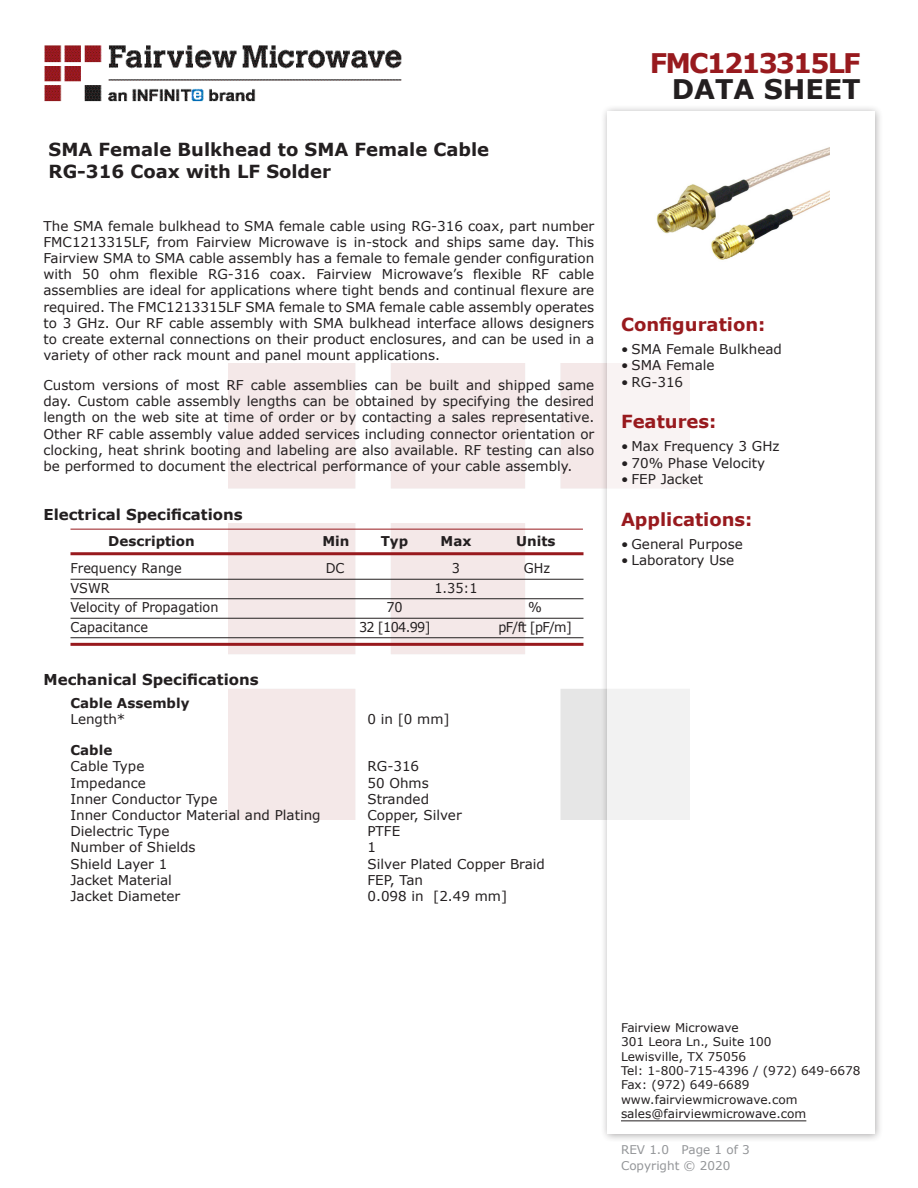
<style>
.page{position:relative;width:918px;height:1188px;background:#fff}
.page>*{position:absolute;margin:0;border:0;box-sizing:border-box;transform-origin:0 0}
.FM{font:700 27px "Verdana";letter-spacing:-.07em;color:#981a1e}
.t1{font:700 27px "Verdana";color:#231f20}
.Web_Description_Para{font:700 18px/21.6px "Verdana";color:#231f20}
.Head1{font:700 18px "Verdana";color:#981a1e}
.Applications_Header{font:700 18px "Verdana";color:#981a1e}
.Head1-2{font:700 15px "Verdana";color:#231f20}
.MarketingDescription{font:13.5px/16.2px "Verdana";color:#231f20;text-align:justify}
.Specs_Para{font:13.5px "Verdana";color:#231f20}
.Table-Body{font:13.5px "Verdana";color:#231f20;scale:.95 1}
.Table-Header{font:700 13.5px "Verdana";color:#231f20}
.Head3{font:700 13.5px "Verdana";color:#231f20}
.FM_Info{font:12px "Verdana";color:#231f20}
.REV_Info{font:12px "Verdana";color:#939598}
</style>
<div class="page">
<img style="left:44px;top:45px;width:358px;height:57px">
<div style="left:600px;top:104px;width:284px;height:1039px;background:#231f20;opacity:.75"></div>
<div style="left:608px;top:111px;width:267px;height:1023px;background:#fff"></div>
<hr style="left:70px;top:529px;width:513px;height:1px;background:#981a1e">
<hr style="left:70px;top:552px;width:514px;height:3px;background:#981a1e">
<hr style="left:70px;top:579px;width:514px;height:1px;background:#231f20">
<hr style="left:70px;top:598px;width:514px;height:1px;background:#231f20">
<hr style="left:70px;top:618px;width:514px;height:1px;background:#231f20">
<hr style="left:70px;top:637px;width:514px;height:1px;background:#231f20">
<hr style="left:70px;top:643px;width:514px;height:3px;background:#981a1e">
<hr style="left:621px;top:1120px;width:185px;height:1px;background:#231f20">
<img style="left:656px;top:147px;width:174px;height:113px">
<p class="Web_Description_Para" style="left:49px;top:139px;width:442px">SMA Female Bulkhead to SMA Female Cable<br>RG-316 Coax with LF Solder</p>
<p class="MarketingDescription" style="left:44px;top:217px;width:552px">The SMA female bulkhead to SMA female cable using RG-316 coax, part number FMC1213315LF, from Fairview Microwave is in-stock and ships same day. This Fairview SMA to SMA cable assembly has a female to female gender configuration with 50 ohm flexible RG-316 coax. Fairview Microwave’s flexible RF cable assemblies are ideal for applications where tight bends and continual flexure are required. The FMC1213315LF SMA female to SMA female cable assembly operates to 3 GHz. Our RF cable assembly with SMA bulkhead interface allows designers to create external connections on their product enclosures, and can be used in a variety of other rack mount and panel mount applications.</p>
<p class="MarketingDescription" style="left:44px;top:377px;width:552px">Custom versions of most RF cable assemblies can be built and shipped same day. Custom cable assembly lengths can be obtained by specifying the desired length on the web site at time of order or by contacting a sales representative.<br>Other RF cable assembly value added services including connector orientation or clocking, heat shrink booting and labeling are also available. RF testing can also be performed to document the electrical performance of your cable assembly.</p>
<p class="Head1-2" style="left:44px;top:504px;width:201px">Electrical Specifications</p>
<p class="Table-Header" style="left:108px;top:532px;width:88px">Description</p>
<p class="Table-Header" style="left:322px;top:532px;width:29px">Min</p>
<p class="Table-Header" style="left:381px;top:532px;width:29px">Typ</p>
<p class="Table-Header" style="left:441px;top:532px;width:32px">Max</p>
<p class="Table-Header" style="left:516px;top:532px;width:41px">Units</p>
<p class="Table-Body" style="left:70px;top:559px;width:119px">Frequency Range</p>
<p class="Table-Body" style="left:326px;top:559px;width:21px">DC</p>
<p class="Table-Body" style="left:452px;top:559px;width:10px">3</p>
<p class="Table-Body" style="left:524px;top:559px;width:29px">GHz</p>
<p class="Table-Body" style="left:70px;top:579px;width:43px">VSWR</p>
<p class="Table-Body" style="left:434px;top:579px;width:47px">1.35:1</p>
<p class="Table-Body" style="left:70px;top:598px;width:157px">Velocity of Propagation</p>
<p class="Table-Body" style="left:386px;top:598px;width:19px">70</p>
<p class="Table-Body" style="left:528px;top:598px;width:16px">%</p>
<p class="Table-Body" style="left:70px;top:618px;width:83px">Capacitance</p>
<p class="Table-Body" style="left:359px;top:618px;width:77px">32 [104.99]</p>
<p class="Table-Body" style="left:498px;top:618px;width:79px">pF/ft [pF/m]</p>
<p class="Head1-2" style="left:44px;top:669px;width:217px">Mechanical Specifications</p>
<p class="Head3" style="left:70px;top:693px;width:121px">Cable Assembly</p>
<p class="Specs_Para" style="left:70px;top:710px;width:56px">Length*</p>
<p class="Specs_Para" style="left:368px;top:710px;width:84px">0 in [0 mm]</p>
<p class="Head3" style="left:70px;top:741px;width:43px">Cable</p>
<p class="Specs_Para" style="left:70px;top:757px;width:75px">Cable Type</p>
<p class="Specs_Para" style="left:368px;top:757px;width:53px">RG-316</p>
<p class="Specs_Para" style="left:70px;top:773px;width:77px">Impedance</p>
<p class="Specs_Para" style="left:368px;top:773px;width:63px">50 Ohms</p>
<p class="Specs_Para" style="left:70px;top:790px;width:148px">Inner Conductor Type</p>
<p class="Specs_Para" style="left:368px;top:790px;width:63px">Stranded</p>
<p class="Specs_Para" style="left:70px;top:806px;width:252px">Inner Conductor Material and Plating</p>
<p class="Specs_Para" style="left:368px;top:806px;width:96px">Copper, Silver</p>
<p class="Specs_Para" style="left:70px;top:822px;width:100px">Dielectric Type</p>
<p class="Specs_Para" style="left:368px;top:822px;width:34px">PTFE</p>
<p class="Specs_Para" style="left:70px;top:838px;width:127px">Number of Shields</p>
<p class="Specs_Para" style="left:368px;top:838px;width:10px">1</p>
<p class="Specs_Para" style="left:70px;top:854px;width:98px">Shield Layer 1</p>
<p class="Specs_Para" style="left:368px;top:854px;width:179px">Silver Plated Copper Braid</p>
<p class="Specs_Para" style="left:70px;top:871px;width:103px">Jacket Material</p>
<p class="Specs_Para" style="left:368px;top:871px;width:57px">FEP, Tan</p>
<p class="Specs_Para" style="left:70px;top:887px;width:111px">Jacket Diameter</p>
<p class="Specs_Para" style="left:368px;top:887px;width:141px">0.098 in [2.49 mm]</p>
<p class="FM" style="left:650px;top:44px;width:213px">FMC1213315LF</p>
<p class="t1" style="left:672px;top:70px;width:191px">DATA SHEET</p>
<p class="Head1" style="left:621px;top:312px;width:146px">Configuration:</p>
<p class="MarketingDescription" style="left:621px;top:341px;width:162px">• SMA Female Bulkhead</p>
<p class="MarketingDescription" style="left:621px;top:357px;width:95px">• SMA Female</p>
<p class="MarketingDescription" style="left:621px;top:373px;width:64px">• RG-316</p>
<p class="Head1" style="left:621px;top:409px;width:97px">Features:</p>
<p class="MarketingDescription" style="left:621px;top:438px;width:160px">• Max Frequency 3 GHz</p>
<p class="MarketingDescription" style="left:621px;top:454px;width:146px">• 70% Phase Velocity</p>
<p class="MarketingDescription" style="left:621px;top:471px;width:84px">• FEP Jacket</p>
<p class="Applications_Header" style="left:621px;top:506px;width:133px">Applications:</p>
<p class="MarketingDescription" style="left:621px;top:535px;width:123px">• General Purpose</p>
<p class="MarketingDescription" style="left:621px;top:552px;width:115px">• Laboratory Use</p>
<p class="FM_Info" style="left:621px;top:1019px;width:119px">Fairview Microwave</p>
<p class="FM_Info" style="left:621px;top:1034px;width:152px">301 Leora Ln., Suite 100</p>
<p class="FM_Info" style="left:621px;top:1048px;width:127px">Lewisville, TX 75056</p>
<p class="FM_Info" style="left:621px;top:1062px;width:241px">Tel: 1-800-715-4396 / (972) 649-6678</p>
<p class="FM_Info" style="left:621px;top:1077px;width:130px">Fax: (972) 649-6689</p>
<p class="FM_Info" style="left:621px;top:1091px;width:178px">www.fairviewmicrowave.com</p>
<p class="FM_Info" style="left:621px;top:1106px;width:187px">sales@fairviewmicrowave.com</p>
<p class="REV_Info" style="left:621px;top:1141px;width:130px">REV 1.0 Page 1 of 3</p>
<p class="REV_Info" style="left:621px;top:1157px;width:111px">Copyright © 2020</p>
</div>
